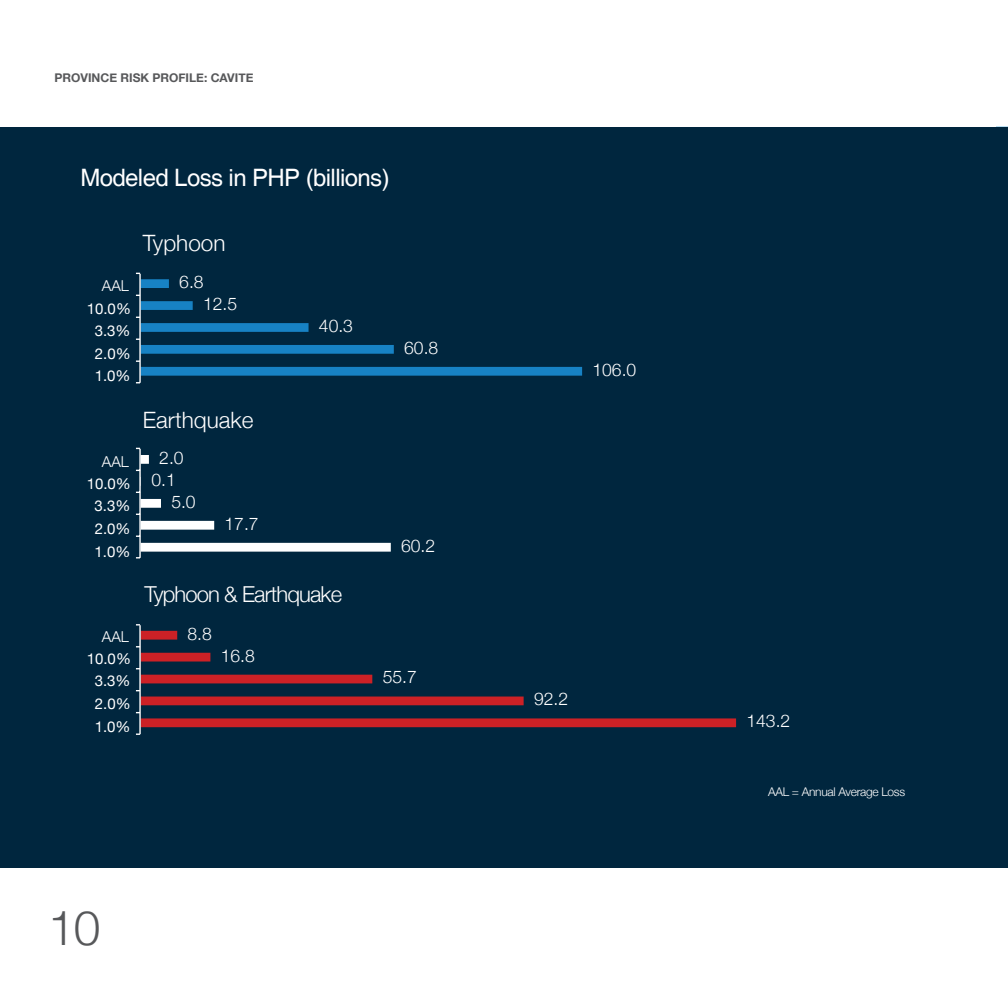
<style>
.page{position:relative;width:1008px;height:1008px;background:#fff}
.page>*{position:absolute;margin:0;border:0;box-sizing:border-box;transform-origin:0 0}
.t1{font:300 48px "Helvetica Neue";color:#57585a}
.t2{font:24px "Helvetica";letter-spacing:-.025em;color:#fff}
.t3{font:300 22.6px "Helvetica Neue";color:#fff}
.t4{font:300 22px "Helvetica Neue";letter-spacing:-.04em;color:#fff}
.t5{font:300 17.6px/22px "Helvetica Neue";color:#fff}
.t6{font:15px/22.6px "Helvetica Neue";color:#fff}
.t7{font:300 15px "Helvetica Neue";color:#fff}
.t8{font:700 12px "Helvetica Neue";color:#57585a}
.t9{font:300 12px "Helvetica Neue";letter-spacing:-.025em;color:#fff}
</style>
<div class="page">
<div style="left:0;top:127px;width:1008px;height:741px;background:#00263e"></div>
<svg style="left:141px;top:279px;width:441px;height:97px"></svg>
<svg style="left:141px;top:631px;width:595px;height:96px"></svg>
<hr style="left:139px;top:449px;width:2px;height:109px;background:#fff">
<svg style="left:136px;top:455px;width:255px;height:103px"></svg>
<hr style="left:139px;top:274px;width:2px;height:109px;background:#fff">
<hr style="left:139px;top:625px;width:2px;height:109px;background:#fff">
<p class="t8" style="left:55px;top:69px;width:200px">PROVINCE RISK PROFILE: CAVITE</p>
<h2 class="t2" style="left:80px;top:164px;width:311px">Modeled Loss in PHP (billions)</h2>
<p class="t7" style="left:102px;top:274px;width:28px">AAL</p>
<p class="t6" style="left:87px;top:298px;width:46px">10.0%</p>
<p class="t6" style="left:95px;top:343px;width:37px">2.0%<br>1.0%</p>
<p class="t6" style="left:95px;top:320px;width:37px">3.3%</p>
<p class="t7" style="left:102px;top:449px;width:28px">AAL</p>
<p class="t6" style="left:87px;top:473px;width:46px">10.0%</p>
<p class="t6" style="left:95px;top:518px;width:38px">2.0%<br>1.0%</p>
<p class="t6" style="left:95px;top:496px;width:37px">3.3%</p>
<p class="t7" style="left:102px;top:624px;width:28px">AAL</p>
<p class="t6" style="left:87px;top:648px;width:46px;text-align:center">10.0%<br>3.3%<br>2.0%<br>1.0%</p>
<p class="t3" style="left:143px;top:225px;width:84px">Typhoon</p>
<p class="t5" style="left:203px;top:269px;width:36px;text-indent:-24px">6.8<br>12.5</p>
<p class="t3" style="left:143px;top:401px;width:112px">Earthquake</p>
<p class="t5" style="left:159px;top:445px;width:26px">2.0</p>
<p class="t5" style="left:151px;top:467px;width:26px">0.1</p>
<p class="t5" style="left:171px;top:489px;width:26px">5.0</p>
<p class="t5" style="left:225px;top:511px;width:36px">17.7</p>
<p class="t5" style="left:319px;top:313px;width:36px">40.3</p>
<p class="t4" style="left:145px;top:577px;width:199px">Typhoon &amp; Earthquake</p>
<p class="t5" style="left:188px;top:621px;width:26px">8.8</p>
<p class="t5" style="left:221px;top:643px;width:36px">16.8</p>
<p class="t5" style="left:404px;top:335px;width:36px">60.8</p>
<p class="t5" style="left:401px;top:533px;width:36px">60.2</p>
<p class="t5" style="left:383px;top:665px;width:36px">55.7</p>
<h1 class="t1" style="left:48px;top:889px;width:54px">10</h1>
<p class="t5" style="left:593px;top:357px;width:45px">106.0</p>
<p class="t5" style="left:534px;top:687px;width:36px">92.2</p>
<p class="t5" style="left:746px;top:709px;width:45px">143.2</p>
<p class="t9" style="left:768px;top:782px;width:138px">AAL = Annual Average Loss</p>
</div>
